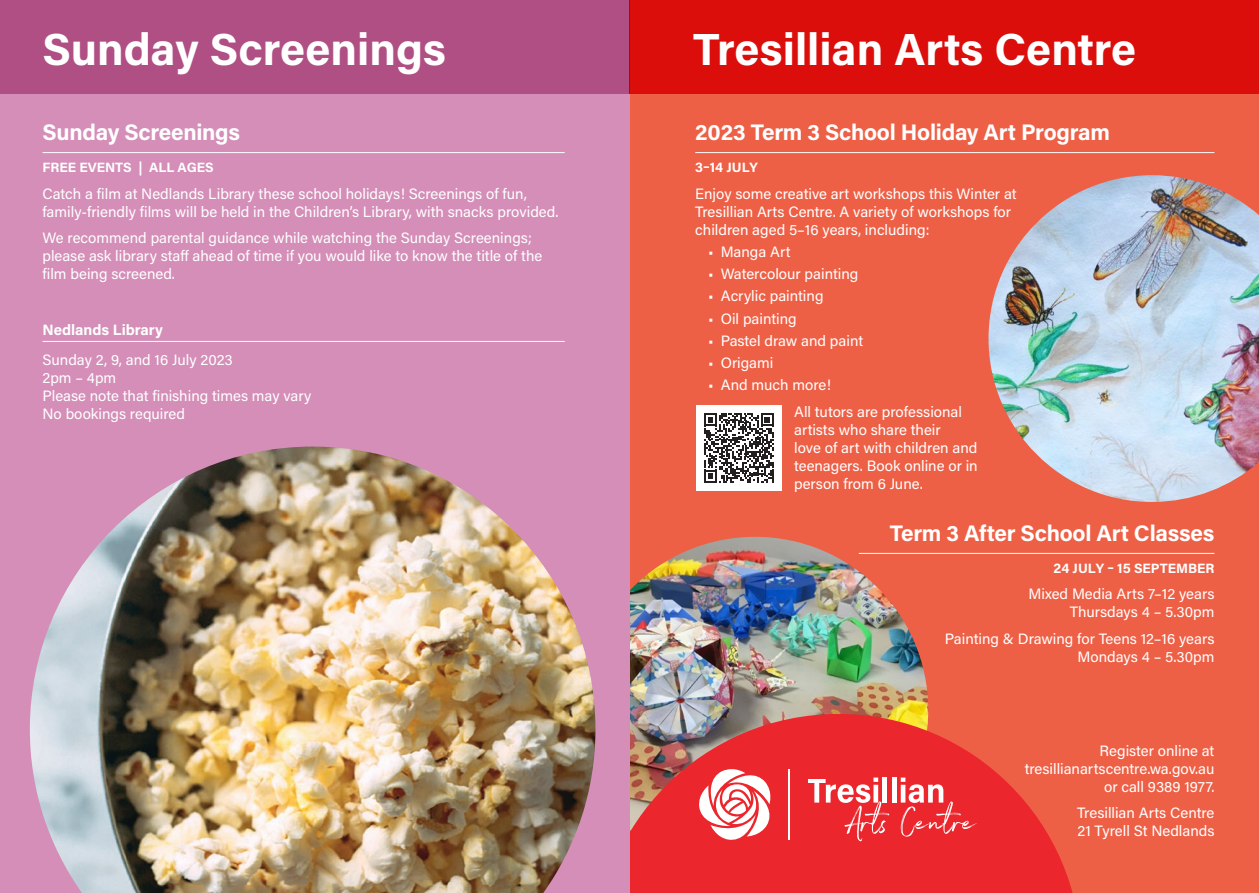
<style>
.page{position:relative;width:1259px;height:893px;background:#fff}
.page>*{position:absolute;margin:0;border:0;box-sizing:border-box;transform-origin:0 0}
.t1{font:700 45px "Acumin Pro";color:#fff}
.t2{font:700 22.5px "Acumin Pro";letter-spacing:-.01em;color:#fff}
.t3{font:15px/18px "Acumin Pro";color:#fff}
.t4{font:700 15px "Acumin Pro";color:#fff}
.t5{font:700 13.5px "Acumin Pro";color:#fff}
</style>
<div class="page">
<div style="left:629px;top:0;width:630px;height:893px;background:#ee6046"></div>
<img style="left:629px;top:537px;width:299px;height:177px">
<svg style="left:629px;top:714px;width:444px;height:179px;fill:#eb262c"></svg>
<div style="left:0;top:0;width:629px;height:893px;background:#d48eb8"></div>
<hr style="left:43px;top:152px;width:522px;height:1px;background:#fff">
<hr style="left:695px;top:152px;width:519px;height:1px;background:#fff">
<hr style="left:859px;top:553px;width:355px;height:1px;background:#fff">
<div style="left:0;top:0;width:629px;height:94px;background:#b04f84"></div>
<hr style="left:43px;top:341px;width:522px;height:1px;background:#fff">
<div style="left:629px;top:0;width:630px;height:94px;background:#db0e0c"></div>
<img style="left:30px;top:447px;width:565px;height:446px">
<img style="left:988px;top:175px;width:271px;height:327px">
<div style="left:891px;top:777px;width:5px;height:26px;background:#fff"></div>
<svg style="left:808px;top:777px;width:81px;height:64px;background:#ef555a"></svg>
<svg style="left:900px;top:777px;width:77px;height:60px;background:#ee4b50"></svg>
<svg style="left:699px;top:769px;width:75px;height:72px;background:#f59699"></svg>
<hr style="left:788px;top:769px;width:2px;height:71px;background:#fff">
<div style="left:696px;top:405px;width:85px;height:85px;background:#fff"></div>
<svg style="left:704px;top:413px;width:70px;height:70px"></svg>
<h1 class="t1" style="left:43px;top:18px;width:405px">Sunday Screenings</h1>
<h2 class="t2" style="left:43px;top:116px;width:199px">Sunday Screenings</h2>
<p class="t5" style="left:43px;top:158px;width:173px">FREE EVENTS | ALL AGES</p>
<p class="t3" style="left:43px;top:184px;width:517px">Catch a film at Nedlands Library these school holidays! Screenings of fun, family-friendly films will be held in the Children’s Library, with snacks provided.</p>
<p class="t3" style="left:43px;top:228px;width:501px">We recommend parental guidance while watching the Sunday Screenings; please ask library staff ahead of time if you would like to know the title of the film being screened.</p>
<p class="t4" style="left:43px;top:319px;width:122px">Nedlands Library</p>
<p class="t3" style="left:43px;top:351px;width:270px">Sunday 2, 9, and 16 July 2023<br>2pm – 4pm<br>Please note that finishing times may vary<br>No bookings required</p>
<h1 class="t1" style="left:693px;top:18px;width:444px">Tresillian Arts Centre</h1>
<h2 class="t2" style="left:695px;top:116px;width:416px">2023 Term 3 School Holiday Art Program</h2>
<p class="t5" style="left:695px;top:158px;width:64px">3–14 JULY</p>
<p class="t3" style="left:695px;top:184px;width:323px">Enjoy some creative art workshops this Winter at<br>Tresillian Arts Centre. A variety of workshops for children aged 5–16 years, including:</p>
<p class="t3" style="left:708px;top:242px;width:84px">• Manga Art</p>
<p class="t3" style="left:708px;top:264px;width:152px">• Watercolour painting</p>
<p class="t3" style="left:708px;top:286px;width:117px">• Acrylic painting</p>
<p class="t3" style="left:708px;top:309px;width:90px">• Oil painting</p>
<p class="t3" style="left:708px;top:331px;width:157px">• Pastel draw and paint</p>
<p class="t3" style="left:708px;top:353px;width:67px">• Origami</p>
<p class="t3" style="left:794px;top:371px;width:169px;line-height:26.5px;text-indent:-86px">• And much more!<br>All tutors are professional</p>
<p class="t3" style="left:794px;top:420px;width:185px">artists who share their<br>love of art with children and teenagers. Book online or in person from 6 June.</p>
<h2 class="t2" style="left:890px;top:517px;width:326px">Term 3 After School Art Classes</h2>
<p class="t5" style="left:1053px;top:559px;width:162px">24 JULY – 15 SEPTEMBER</p>
<p class="t3" style="left:1028px;top:585px;width:187px;text-align:right">Mixed Media Arts 7–12 years<br>Thursdays 4 – 5.30pm</p>
<p class="t3" style="left:945px;top:629px;width:271px;text-align:right">Painting &amp; Drawing for Teens 12–16 years<br>Mondays 4 – 5.30pm</p>
<p class="t3" style="left:1024px;top:741px;width:191px;text-align:right">Register online at tresillianartscentre.wa.gov.au or call 9389 1977.</p>
<p class="t3" style="left:1077px;top:803px;width:139px">Tresillian Arts Centre<br>21 Tyrell St Nedlands</p>
</div>
